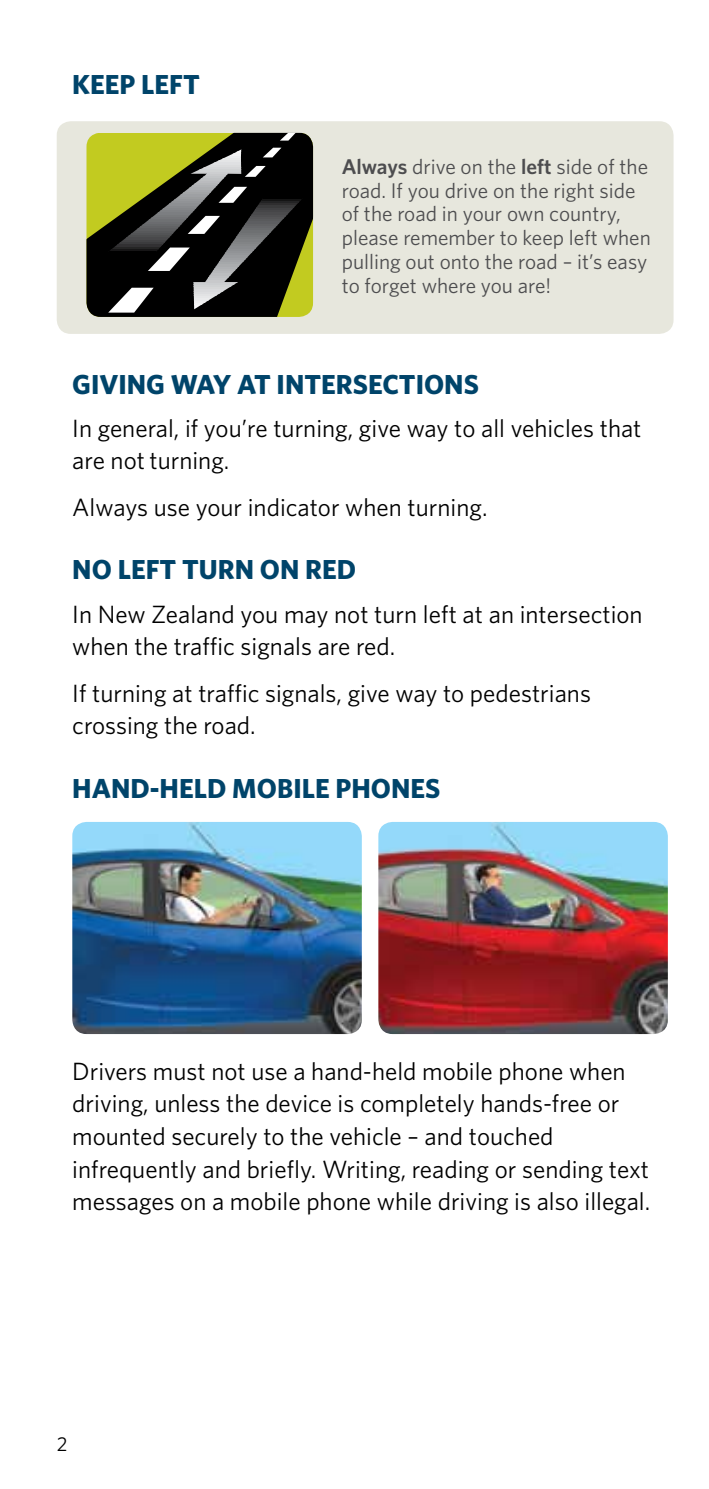
<style>
.page{position:relative;width:709px;height:1489px;background:#fff}
.page>*{position:absolute;margin:0;border:0;box-sizing:border-box;transform-origin:0 0}
.t1{font:700 27.5px "Whitney";color:#00446a}
.t2{font:25px/32.5px "Whitney";color:#000}
.t3{font:21.25px/23.8px "Whitney";color:#4d4d4f}
.t4{font:20px "Whitney";color:#000}
.s1{font-weight:600}
</style>
<div class="page">
<div style="left:57px;top:121px;width:616px;height:213px;background:#e7e7dd;border-radius:14px"></div>
<svg style="left:86px;top:133px;width:227px;height:184px;background:#4c4f28"></svg>
<img style="left:72px;top:822px;width:290px;height:211px">
<img style="left:378px;top:822px;width:290px;height:211px">
<p class="t1" style="left:72px;top:66px;width:129px">KEEP LEFT</p>
<p class="t3" style="left:342px;top:154px;width:310px"><span class="s1">Always</span> drive on the <span class="s1">left</span> side of the road. If you drive on the right side of the road in your own country, please remember to keep left when pulling out onto the road – it’s easy to forget where you are!</p>
<p class="t1" style="left:72px;top:366px;width:408px">GIVING WAY AT INTERSECTIONS</p>
<p class="t2" style="left:72px;top:411px;width:570px">In general, if you’re turning, give way to all vehicles that are not turning.</p>
<p class="t2" style="left:72px;top:490px;width:417px">Always use your indicator when turning.</p>
<p class="t1" style="left:72px;top:551px;width:285px">NO LEFT TURN ON RED</p>
<p class="t2" style="left:72px;top:597px;width:572px">In New Zealand you may not turn left at an intersection when the traffic signals are red.</p>
<p class="t2" style="left:72px;top:676px;width:520px">If turning at traffic signals, give way to pedestrians crossing the road.</p>
<p class="t1" style="left:72px;top:769px;width:369px">HAND-HELD MOBILE PHONES</p>
<p class="t2" style="left:72px;top:1054px;width:579px">Drivers must not use a hand-held mobile phone when driving, unless the device is completely hands-free or mounted securely to the vehicle – and touched infrequently and briefly. Writing, reading or sending text messages on a mobile phone while driving is also illegal.</p>
<p class="t4" style="left:57px;top:1430px;width:12px">2</p>
</div>
